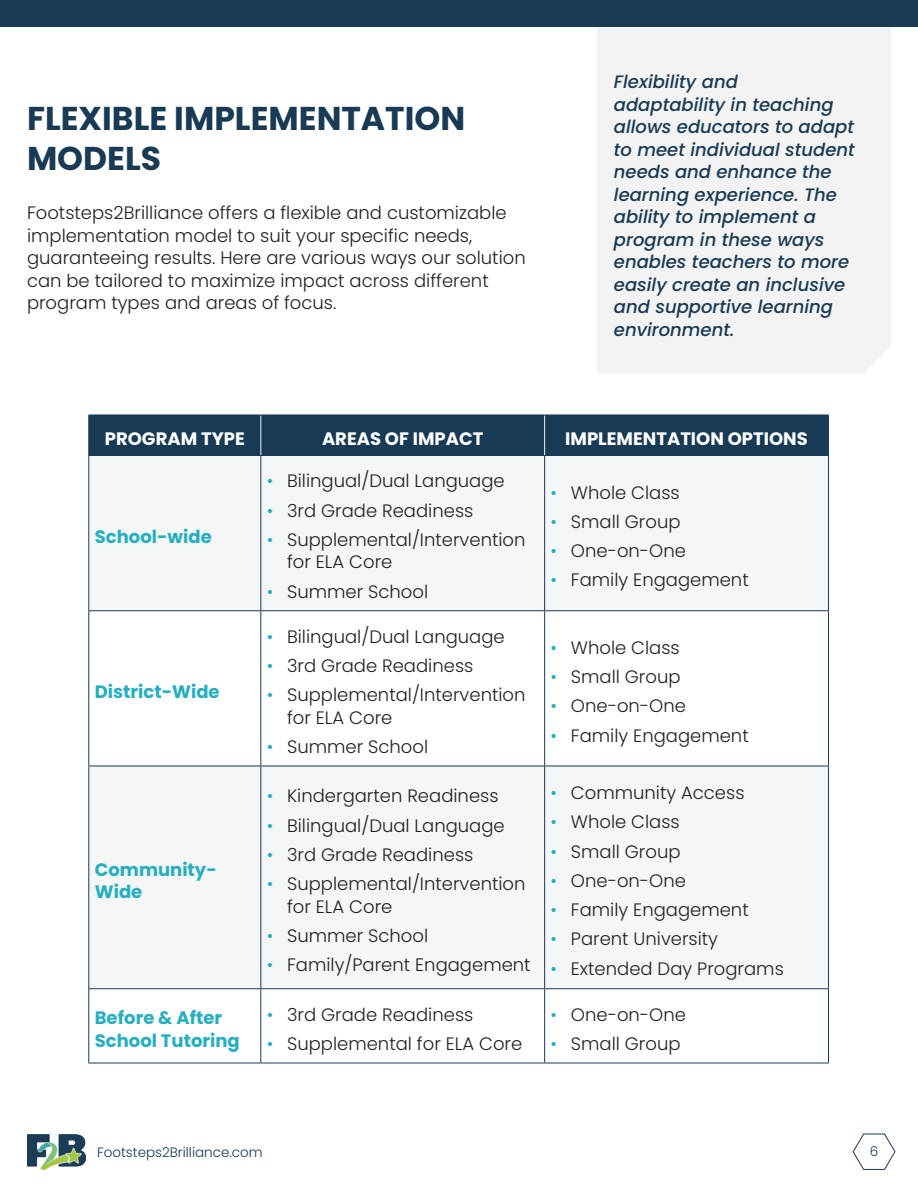
<style>
.page{position:relative;width:918px;height:1188px;background:#fff}
.page>*{position:absolute;margin:0;border:0;box-sizing:border-box;transform-origin:0 0}
.Section_Title{font:700 33px/39.6px "Poppins";color:#183a54}
.Body_Copy{font:300 18px/22.5px "Poppins";color:#231f20}
.Sidebar_Text{font:italic 500 18px/22.5px "Poppins";color:#183a54}
.Body_Copy-2{font:700 18px/22.5px "Poppins";color:#26afc0}
.Section_Title-2{font:700 18px "Poppins";color:#fff}
.t1{font:300 13.5px "Poppins";color:#183a54}
.s1{color:#26afc0}
</style>
<div class="page">
<div style="left:597px;top:27px;width:294px;height:346px;background:#f3f3f3"></div>
<div style="left:89px;top:416px;width:739px;height:39px;background:#183a54"></div>
<svg style="left:89px;top:456px;width:739px;height:532px;fill:#f5f6f6"></svg>
<hr style="left:88px;top:456px;width:1px;height:154px;background:#183a54">
<hr style="left:260px;top:456px;width:1px;height:154px;background:#183a54">
<hr style="left:544px;top:456px;width:1px;height:154px;background:#183a54">
<hr style="left:828px;top:456px;width:1px;height:154px;background:#183a54">
<hr style="left:88px;top:610px;width:173px;height:1px;background:#183a54">
<hr style="left:88px;top:611px;width:1px;height:155px;background:#183a54">
<hr style="left:261px;top:610px;width:284px;height:1px;background:#183a54">
<hr style="left:260px;top:611px;width:1px;height:155px;background:#183a54">
<hr style="left:545px;top:610px;width:284px;height:1px;background:#183a54">
<hr style="left:544px;top:611px;width:1px;height:155px;background:#183a54">
<hr style="left:828px;top:611px;width:1px;height:155px;background:#183a54">
<hr style="left:88px;top:766px;width:173px;height:1px;background:#183a54">
<hr style="left:88px;top:766px;width:1px;height:222px;background:#183a54">
<hr style="left:261px;top:766px;width:284px;height:1px;background:#183a54">
<hr style="left:260px;top:766px;width:1px;height:222px;background:#183a54">
<hr style="left:545px;top:766px;width:284px;height:1px;background:#183a54">
<hr style="left:544px;top:766px;width:1px;height:222px;background:#183a54">
<hr style="left:828px;top:766px;width:1px;height:222px;background:#183a54">
<hr style="left:88px;top:988px;width:173px;height:1px;background:#183a54">
<hr style="left:88px;top:989px;width:1px;height:74px;background:#183a54">
<hr style="left:261px;top:988px;width:284px;height:1px;background:#183a54">
<hr style="left:260px;top:989px;width:1px;height:74px;background:#183a54">
<hr style="left:545px;top:988px;width:284px;height:1px;background:#183a54">
<hr style="left:544px;top:989px;width:1px;height:74px;background:#183a54">
<hr style="left:828px;top:989px;width:1px;height:74px;background:#183a54">
<hr style="left:88px;top:1063px;width:173px;height:1px;background:#183a54">
<hr style="left:261px;top:1063px;width:284px;height:1px;background:#183a54">
<hr style="left:545px;top:1063px;width:284px;height:1px;background:#183a54">
<hr style="left:260px;top:415px;width:1px;height:40px;background:#f3f3f3">
<hr style="left:544px;top:415px;width:1px;height:40px;background:#f3f3f3">
<hr style="left:88px;top:415px;width:173px;height:1px;background:#183a54">
<hr style="left:88px;top:415px;width:1px;height:40px;background:#183a54">
<hr style="left:261px;top:415px;width:284px;height:1px;background:#183a54">
<hr style="left:545px;top:415px;width:284px;height:1px;background:#183a54">
<hr style="left:828px;top:415px;width:1px;height:40px;background:#183a54">
<hr style="left:88px;top:455px;width:173px;height:1px;background:#183a54">
<hr style="left:261px;top:455px;width:284px;height:1px;background:#183a54">
<hr style="left:545px;top:455px;width:284px;height:1px;background:#183a54">
<svg style="left:852px;top:1133px;width:44px;height:37px"></svg>
<img style="left:27px;top:1135px;width:58px;height:35px">
<div style="left:0;top:0;width:918px;height:27px;background:#183a54"></div>
<p class="Section_Title" style="left:27px;top:99px;width:440px">FLEXIBLE IMPLEMENTATION<br>MODELS</p>
<p class="Body_Copy" style="left:27px;top:202px;width:500px">Footsteps2Brilliance offers a flexible and customizable implementation model to suit your specific needs, guaranteeing results. Here are various ways our solution can be tailored to maximize impact across different program types and areas of focus.</p>
<p class="Sidebar_Text" style="left:614px;top:71px;width:243px">Flexibility and<br>adaptability in teaching allows educators to adapt to meet individual student needs and enhance the learning experience. The ability to implement a program in these ways enables teachers to more easily create an inclusive and supportive learning environment.</p>
<p class="Section_Title-2" style="left:105px;top:428px;width:141px">PROGRAM TYPE</p>
<p class="Section_Title-2" style="left:322px;top:428px;width:163px">AREAS OF IMPACT</p>
<p class="Section_Title-2" style="left:565px;top:428px;width:244px">IMPLEMENTATION OPTIONS</p>
<p class="Body_Copy-2" style="left:95px;top:525px;width:118px">School-wide</p>
<p class="Body_Copy-2" style="left:95px;top:680px;width:126px">District-Wide</p>
<p class="Body_Copy-2" style="left:95px;top:858px;width:124px">Community-<br>Wide</p>
<p class="Body_Copy" style="left:267px;top:470px;width:239px"><span class="s1">•</span> Bilingual/Dual Language</p>
<p class="Body_Copy" style="left:267px;top:499px;width:208px"><span class="s1">•</span> 3rd Grade Readiness</p>
<p class="Body_Copy" style="left:287px;top:528px;width:240px;text-indent:-20px"><span class="s1">•</span> Supplemental/Intervention for ELA Core</p>
<p class="Body_Copy" style="left:267px;top:580px;width:163px"><span class="s1">•</span> Summer School</p>
<p class="Body_Copy" style="left:267px;top:625px;width:239px"><span class="s1">•</span> Bilingual/Dual Language</p>
<p class="Body_Copy" style="left:267px;top:654px;width:208px"><span class="s1">•</span> 3rd Grade Readiness</p>
<p class="Body_Copy" style="left:287px;top:684px;width:240px;text-indent:-20px"><span class="s1">•</span> Supplemental/Intervention for ELA Core</p>
<p class="Body_Copy" style="left:267px;top:735px;width:163px"><span class="s1">•</span> Summer School</p>
<p class="Body_Copy" style="left:267px;top:785px;width:233px"><span class="s1">•</span> Kindergarten Readiness</p>
<p class="Body_Copy" style="left:267px;top:814px;width:239px"><span class="s1">•</span> Bilingual/Dual Language</p>
<p class="Body_Copy" style="left:267px;top:843px;width:208px"><span class="s1">•</span> 3rd Grade Readiness</p>
<p class="Body_Copy" style="left:287px;top:873px;width:240px;text-indent:-20px"><span class="s1">•</span> Supplemental/Intervention for ELA Core</p>
<p class="Body_Copy" style="left:267px;top:924px;width:163px"><span class="s1">•</span> Summer School</p>
<p class="Body_Copy" style="left:267px;top:954px;width:265px"><span class="s1">•</span> Family/Parent Engagement</p>
<p class="Body_Copy-2" style="left:95px;top:1007px;width:147px">Before &amp; After<br>School Tutoring</p>
<p class="Body_Copy" style="left:267px;top:1003px;width:208px"><span class="s1">•</span> 3rd Grade Readiness</p>
<p class="Body_Copy" style="left:267px;top:1032px;width:257px"><span class="s1">•</span> Supplemental for ELA Core</p>
<p class="Body_Copy" style="left:551px;top:481px;width:131px"><span class="s1">•</span> Whole Class</p>
<p class="Body_Copy" style="left:551px;top:510px;width:131px"><span class="s1">•</span> Small Group</p>
<p class="Body_Copy" style="left:551px;top:540px;width:137px"><span class="s1">•</span> One-on-One</p>
<p class="Body_Copy" style="left:551px;top:569px;width:200px"><span class="s1">•</span> Family Engagement</p>
<p class="Body_Copy" style="left:551px;top:636px;width:131px"><span class="s1">•</span> Whole Class</p>
<p class="Body_Copy" style="left:551px;top:666px;width:131px"><span class="s1">•</span> Small Group</p>
<p class="Body_Copy" style="left:551px;top:695px;width:137px"><span class="s1">•</span> One-on-One</p>
<p class="Body_Copy" style="left:551px;top:724px;width:200px"><span class="s1">•</span> Family Engagement</p>
<p class="Body_Copy" style="left:551px;top:782px;width:195px"><span class="s1">•</span> Community Access</p>
<p class="Body_Copy" style="left:551px;top:811px;width:131px"><span class="s1">•</span> Whole Class</p>
<p class="Body_Copy" style="left:551px;top:840px;width:131px"><span class="s1">•</span> Small Group</p>
<p class="Body_Copy" style="left:551px;top:869px;width:137px"><span class="s1">•</span> One-on-One</p>
<p class="Body_Copy" style="left:551px;top:899px;width:200px"><span class="s1">•</span> Family Engagement</p>
<p class="Body_Copy" style="left:551px;top:928px;width:169px"><span class="s1">•</span> Parent University</p>
<p class="Body_Copy" style="left:551px;top:957px;width:235px"><span class="s1">•</span> Extended Day Programs</p>
<p class="Body_Copy" style="left:551px;top:1003px;width:137px"><span class="s1">•</span> One-on-One</p>
<p class="Body_Copy" style="left:551px;top:1032px;width:131px"><span class="s1">•</span> Small Group</p>
<p class="t1" style="left:97px;top:1144px;width:167px">Footsteps2Brilliance.com</p>
<p class="t1" style="left:870px;top:1144px;width:10px">6</p>
</div>
